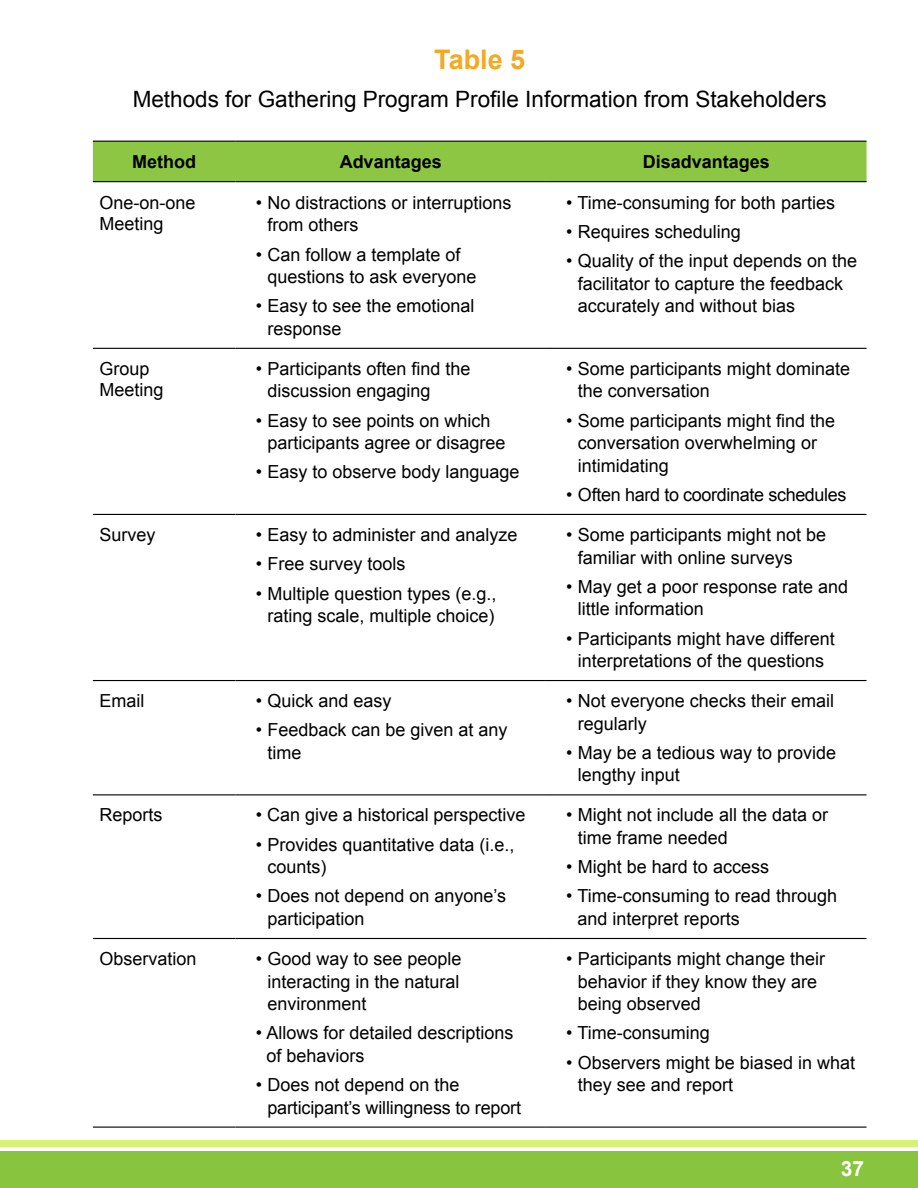
<style>
.page{position:relative;width:918px;height:1188px;background:#fff}
.page>*{position:absolute;margin:0;border:0;box-sizing:border-box;transform-origin:0 0}
.t1{font:700 27px "Arial";color:#f5a821}
.t2{font:22.5px "Arial";color:#000}
.t3{font:700 21px "Arial";color:#fff}
.t4{font:18px/22.5px "Arial";color:#000}
.t5{font:18px "Arial";letter-spacing:-.02em;color:#000}
.t6{font:700 18px "Arial";color:#000}
</style>
<div class="page">
<div style="left:0;top:1151px;width:918px;height:37px;background:#89c43e"></div>
<div style="left:0;top:1141px;width:918px;height:6px;background:#d6f376"></div>
<div style="left:93px;top:142px;width:774px;height:39px;background:#8dc643"></div>
<hr style="left:93px;top:141px;width:142px;height:1px;background:#000">
<hr style="left:235px;top:141px;width:311px;height:1px;background:#000">
<hr style="left:546px;top:141px;width:321px;height:1px;background:#000">
<hr style="left:93px;top:181px;width:142px;height:1px;background:#000">
<hr style="left:235px;top:181px;width:311px;height:1px;background:#000">
<hr style="left:546px;top:181px;width:321px;height:1px;background:#000">
<hr style="left:93px;top:348px;width:142px;height:1px;background:#000">
<hr style="left:235px;top:348px;width:311px;height:1px;background:#000">
<hr style="left:546px;top:348px;width:321px;height:1px;background:#000">
<hr style="left:93px;top:514px;width:142px;height:1px;background:#000">
<hr style="left:235px;top:514px;width:311px;height:1px;background:#000">
<hr style="left:546px;top:514px;width:321px;height:1px;background:#000">
<hr style="left:93px;top:680px;width:142px;height:1px;background:#000">
<hr style="left:235px;top:680px;width:311px;height:1px;background:#000">
<hr style="left:546px;top:680px;width:321px;height:1px;background:#000">
<hr style="left:93px;top:794px;width:142px;height:1px;background:#000">
<hr style="left:235px;top:794px;width:311px;height:1px;background:#000">
<hr style="left:546px;top:794px;width:321px;height:1px;background:#000">
<hr style="left:93px;top:1127px;width:142px;height:1px;background:#000">
<hr style="left:235px;top:1127px;width:311px;height:1px;background:#000">
<hr style="left:546px;top:1127px;width:321px;height:1px;background:#000">
<hr style="left:93px;top:938px;width:142px;height:1px;background:#000">
<hr style="left:235px;top:938px;width:311px;height:1px;background:#000">
<hr style="left:546px;top:938px;width:321px;height:1px;background:#000">
<h1 class="t1" style="left:434px;top:42px;width:93px">Table 5</h1>
<p class="t2" style="left:133px;top:84px;width:696px">Methods for Gathering Program Profile Information from Stakeholders</p>
<p class="t6" style="left:132px;top:150px;width:65px">Method</p>
<p class="t6" style="left:340px;top:150px;width:104px">Advantages</p>
<p class="t6" style="left:643px;top:150px;width:129px">Disadvantages</p>
<p class="t4" style="left:100px;top:192px;width:98px;line-height:21px">One-on-one<br>Meeting</p>
<p class="t4" style="left:267px;top:191px;width:246px;text-indent:-12px">• No distractions or interruptions from others</p>
<p class="t4" style="left:267px;top:243px;width:211px;text-indent:-12px">• Can follow a template of questions to ask everyone</p>
<p class="t4" style="left:267px;top:295px;width:209px;text-indent:-12px">• Easy to see the emotional response</p>
<p class="t4" style="left:566px;top:191px;width:270px">• Time-consuming for both parties</p>
<p class="t4" style="left:566px;top:221px;width:176px">• Requires scheduling</p>
<p class="t4" style="left:578px;top:250px;width:281px;text-indent:-12px">• Quality of the input depends on the facilitator to capture the feedback accurately and without bias</p>
<p class="t4" style="left:100px;top:358px;width:66px;line-height:21px">Group<br>Meeting</p>
<p class="t4" style="left:267px;top:358px;width:205px;text-indent:-12px">• Participants often find the discussion engaging</p>
<p class="t4" style="left:267px;top:409px;width:240px;text-indent:-12px">• Easy to see points on which participants agree or disagree</p>
<p class="t4" style="left:256px;top:461px;width:265px">• Easy to observe body language</p>
<p class="t4" style="left:100px;top:524px;width:58px">Survey</p>
<p class="t4" style="left:256px;top:524px;width:263px">• Easy to administer and analyze</p>
<p class="t4" style="left:256px;top:553px;width:151px">• Free survey tools</p>
<p class="t4" style="left:256px;top:582px;width:242px;text-align:center">• Multiple question types (e.g., rating scale, multiple choice)</p>
<p class="t4" style="left:100px;top:690px;width:46px">Email</p>
<p class="t4" style="left:256px;top:690px;width:137px">• Quick and easy</p>
<p class="t4" style="left:267px;top:719px;width:242px;text-indent:-12px">• Feedback can be given at any time</p>
<p class="t4" style="left:100px;top:804px;width:65px">Reports</p>
<p class="t4" style="left:256px;top:804px;width:271px">• Can give a historical perspective</p>
<p class="t4" style="left:267px;top:833px;width:249px;text-indent:-12px">• Provides quantitative data (i.e., counts)</p>
<p class="t4" style="left:267px;top:885px;width:240px;text-indent:-12px">• Does not depend on anyone’s participation</p>
<p class="t4" style="left:100px;top:948px;width:99px">Observation</p>
<p class="t4" style="left:267px;top:948px;width:196px;text-align:justify;text-indent:-12px">• Good way to see people interacting in the natural environment</p>
<p class="t4" style="left:266px;top:1022px;width:249px;text-indent:-11px">• Allows for detailed descriptions of behaviors</p>
<p class="t4" style="left:267px;top:1074px;width:255px;text-indent:-12px">• Does not depend on the participant’s willingness to report</p>
<p class="t4" style="left:578px;top:358px;width:274px;text-indent:-12px">• Some participants might dominate the conversation</p>
<p class="t4" style="left:578px;top:409px;width:259px;text-indent:-12px">• Some participants might find the conversation overwhelming or intimidating</p>
<p class="t5" style="left:566px;top:483px;width:282px">• Often hard to coordinate schedules</p>
<p class="t4" style="left:578px;top:524px;width:250px;text-indent:-12px">• Some participants might not be familiar with online surveys</p>
<p class="t4" style="left:578px;top:575px;width:272px;text-indent:-12px">• May get a poor response rate and little information</p>
<p class="t4" style="left:566px;top:627px;width:270px;text-align:center">• Participants might have different interpretations of the questions</p>
<p class="t4" style="left:578px;top:690px;width:258px;text-indent:-12px">• Not everyone checks their email regularly</p>
<p class="t4" style="left:578px;top:742px;width:260px;text-indent:-12px">• May be a tedious way to provide lengthy input</p>
<p class="t4" style="left:578px;top:804px;width:252px;text-indent:-12px">• Might not include all the data or time frame needed</p>
<p class="t4" style="left:566px;top:856px;width:204px">• Might be hard to access</p>
<p class="t4" style="left:578px;top:885px;width:261px;text-indent:-11px">• Time-consuming to read through and interpret reports</p>
<p class="t4" style="left:578px;top:948px;width:249px;text-indent:-12px">• Participants might change their behavior if they know they are being observed</p>
<p class="t4" style="left:566px;top:1022px;width:145px">• Time-consuming</p>
<p class="t4" style="left:578px;top:1051px;width:279px;text-indent:-12px">• Observers might be biased in what they see and report</p>
<p class="t3" style="left:841px;top:1154px;width:25px">37</p>
</div>
